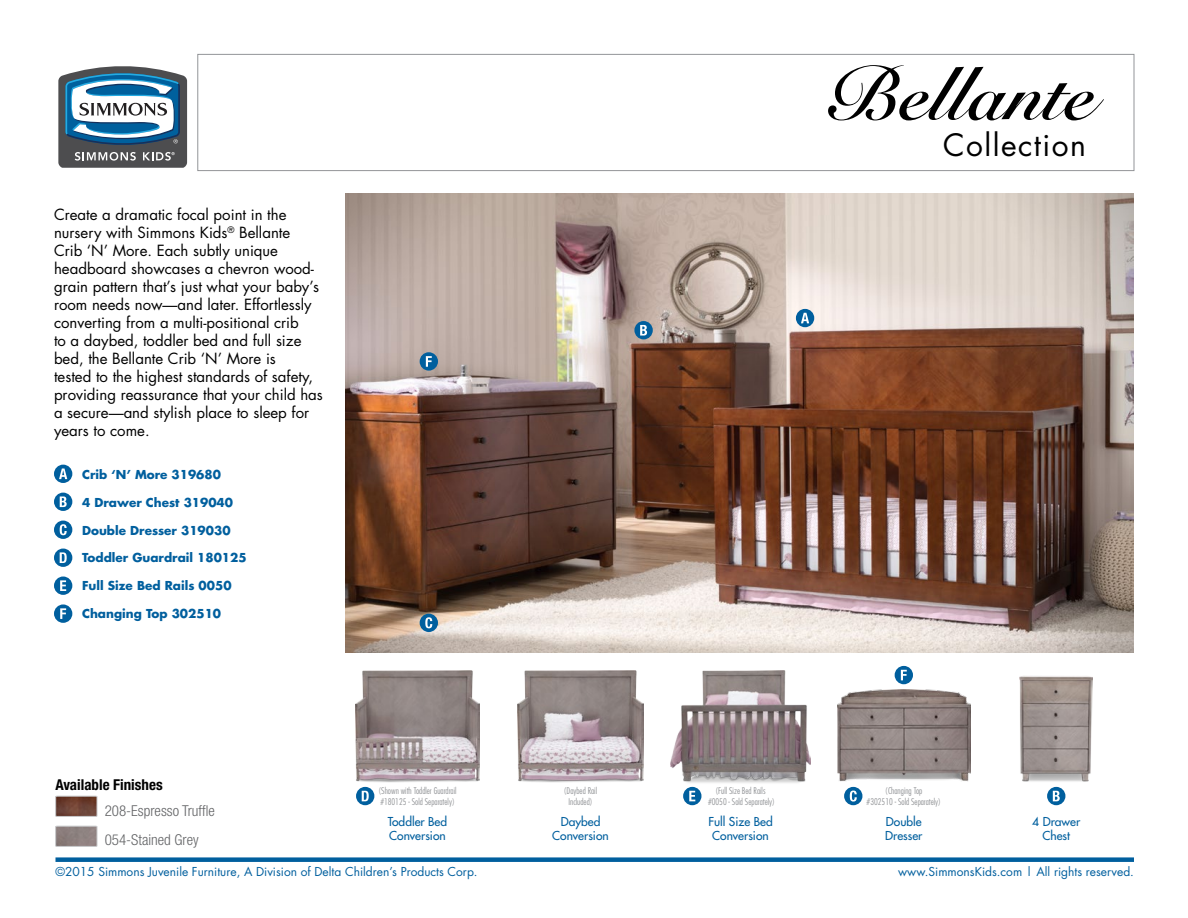
<style>
.page{position:relative;width:1188px;height:918px;background:#fff}
.page>*{position:absolute;margin:0;border:0;box-sizing:border-box;transform-origin:0 0}
.t1{font:75px "Snell Roundhand Bold Script";color:#000}
.t2{font:30px "Futura";letter-spacing:.05em;color:#000}
.t3{font:15px/18px "Futura";color:#000}
.t4{font:300 condensed 15px "Helvetica Neue";color:#636466}
.t5{font:700 condensed 15px "Helvetica Neue";color:#000}
.t6{font:700 12px "Futura";color:#005f9e}
.t7{font:12px "Futura";color:#005f9e}
.t8{font:12px/14.4px "Futura";color:#005f9e;text-align:center}
.t9{font:300 condensed 9px/10.8px "Futura";color:#939598;text-align:center}
</style>
<div class="page">
<svg style="left:895px;top:666px;width:18px;height:18px"></svg>
<svg style="left:901px;top:670px;width:6px;height:10px"></svg>
<svg style="left:356px;top:787px;width:18px;height:18px"></svg>
<svg style="left:362px;top:791px;width:7px;height:10px"></svg>
<img style="left:346px;top:194px;width:788px;height:458px">
<div style="left:634px;top:321px;width:19px;height:18px;background:#005f9e;border-radius:50%"></div>
<svg style="left:640px;top:325px;width:7px;height:11px"></svg>
<svg style="left:1047px;top:787px;width:18px;height:18px"></svg>
<svg style="left:1053px;top:791px;width:7px;height:10px"></svg>
<div style="left:796px;top:309px;width:18px;height:18px;background:#005f9e;border-radius:50%"></div>
<svg style="left:801px;top:313px;width:8px;height:10px"></svg>
<div style="left:56px;top:857px;width:1078px;height:5px;background:#005f9e"></div>
<div style="left:54px;top:493px;width:18px;height:18px;background:#005f9e;border-radius:50%"></div>
<svg style="left:60px;top:496px;width:7px;height:11px"></svg>
<div style="left:54px;top:521px;width:18px;height:18px;background:#005f9e;border-radius:50%"></div>
<svg style="left:60px;top:524px;width:7px;height:11px"></svg>
<div style="left:420px;top:614px;width:18px;height:18px;background:#005f9e;border-radius:50%"></div>
<svg style="left:425px;top:617px;width:7px;height:11px"></svg>
<div style="left:54px;top:577px;width:18px;height:18px;background:#005f9e;border-radius:50%"></div>
<svg style="left:60px;top:580px;width:6px;height:11px"></svg>
<div style="left:54px;top:465px;width:18px;height:18px;background:#005f9e;border-radius:50%"></div>
<svg style="left:59px;top:469px;width:8px;height:10px"></svg>
<div style="left:54px;top:549px;width:18px;height:18px;background:#005f9e;border-radius:50%"></div>
<svg style="left:60px;top:552px;width:7px;height:11px"></svg>
<div style="left:197px;top:54px;width:937px;height:117px;background:#fff;border:1px solid #939598"></div>
<svg style="left:58px;top:66px;width:130px;height:102px"></svg>
<img style="left:355px;top:671px;width:125px;height:112px">
<div style="left:844px;top:787px;width:18px;height:18px;background:#005f9e;border-radius:50%"></div>
<svg style="left:850px;top:791px;width:7px;height:11px"></svg>
<img style="left:518px;top:670px;width:125px;height:113px">
<div style="left:683px;top:787px;width:18px;height:18px;background:#005f9e;border-radius:50%"></div>
<svg style="left:689px;top:791px;width:6px;height:10px"></svg>
<img style="left:1020px;top:676px;width:73px;height:106px">
<img style="left:837px;top:690px;width:134px;height:92px">
<img style="left:671px;top:671px;width:139px;height:112px">
<div style="left:54px;top:604px;width:18px;height:19px;background:#005f9e;border-radius:50%"></div>
<svg style="left:60px;top:608px;width:6px;height:11px"></svg>
<svg style="left:420px;top:352px;width:18px;height:19px"></svg>
<svg style="left:426px;top:356px;width:6px;height:11px"></svg>
<svg style="left:55px;top:826px;width:42px;height:21px"></svg>
<svg style="left:55px;top:796px;width:42px;height:21px"></svg>
<h1 class="t1" style="left:826px;top:49px;width:271px">Bellante</h1>
<p class="t3" style="left:54px;top:206px;width:270px">Create a dramatic focal point in the nursery with Simmons Kids<sup>®</sup> Bellante<br>Crib ‘N’ More. Each subtly unique headboard showcases a chevron wood&shy;grain pattern that’s just what your baby’s room needs now—and later. Effortlessly converting from a multi-positional crib<br>to a daybed, toddler bed and full size bed, the Bellante Crib ‘N’ More is<br>tested to the highest standards of safety, providing reassurance that your child has a secure—and stylish place to sleep for years to come.</p>
<p class="t6" style="left:82px;top:466px;width:140px">Crib ‘N’ More 319680</p>
<p class="t6" style="left:82px;top:494px;width:152px">4 Drawer Chest 319040</p>
<p class="t6" style="left:82px;top:522px;width:150px">Double Dresser 319030</p>
<p class="t6" style="left:82px;top:550px;width:166px">Toddler Guardrail 180125</p>
<p class="t6" style="left:82px;top:578px;width:151px">Full Size Bed Rails 0050</p>
<p class="t6" style="left:82px;top:605px;width:141px">Changing Top 302510</p>
<p class="t5" style="left:56px;top:775px;width:109px">Available Finishes</p>
<p class="t4" style="left:105px;top:803px;width:112px">208-Espresso Truffle</p>
<p class="t4" style="left:105px;top:832px;width:96px">054-Stained Grey</p>
<p class="t9" style="left:379px;top:785px;width:79px;text-align:left">(Shown with Toddler Guardrail #180125 - Sold Separately)</p>
<p class="t8" style="left:388px;top:814px;width:61px;text-align:left">Toddler Bed<br>Conversion</p>
<p class="t9" style="left:564px;top:785px;width:35px">(Daybed Rail<br>Included)</p>
<p class="t8" style="left:552px;top:814px;width:58px">Daybed<br>Conversion</p>
<h2 class="t2" style="left:943px;top:125px;width:145px">Collection</h2>
<p class="t9" style="left:708px;top:785px;width:68px">(Full Size Bed Rails #0050 - Sold Separately)</p>
<p class="t8" style="left:708px;top:814px;width:66px">Full Size Bed<br>Conversion</p>
<p class="t9" style="left:867px;top:785px;width:76px">(Changing Top<br>#302510 - Sold Separately)</p>
<p class="t8" style="left:885px;top:814px;width:39px;text-align:left">Double<br>Dresser</p>
<p class="t8" style="left:1032px;top:814px;width:49px">4 Drawer<br>Chest</p>
<p class="t7" style="left:56px;top:863px;width:424px">©2015 Simmons Juvenile Furniture, A Division of Delta Children’s Products Corp.</p>
<p class="t7" style="left:898px;top:863px;width:237px">www.SimmonsKids.com | All rights reserved.</p>
</div>
